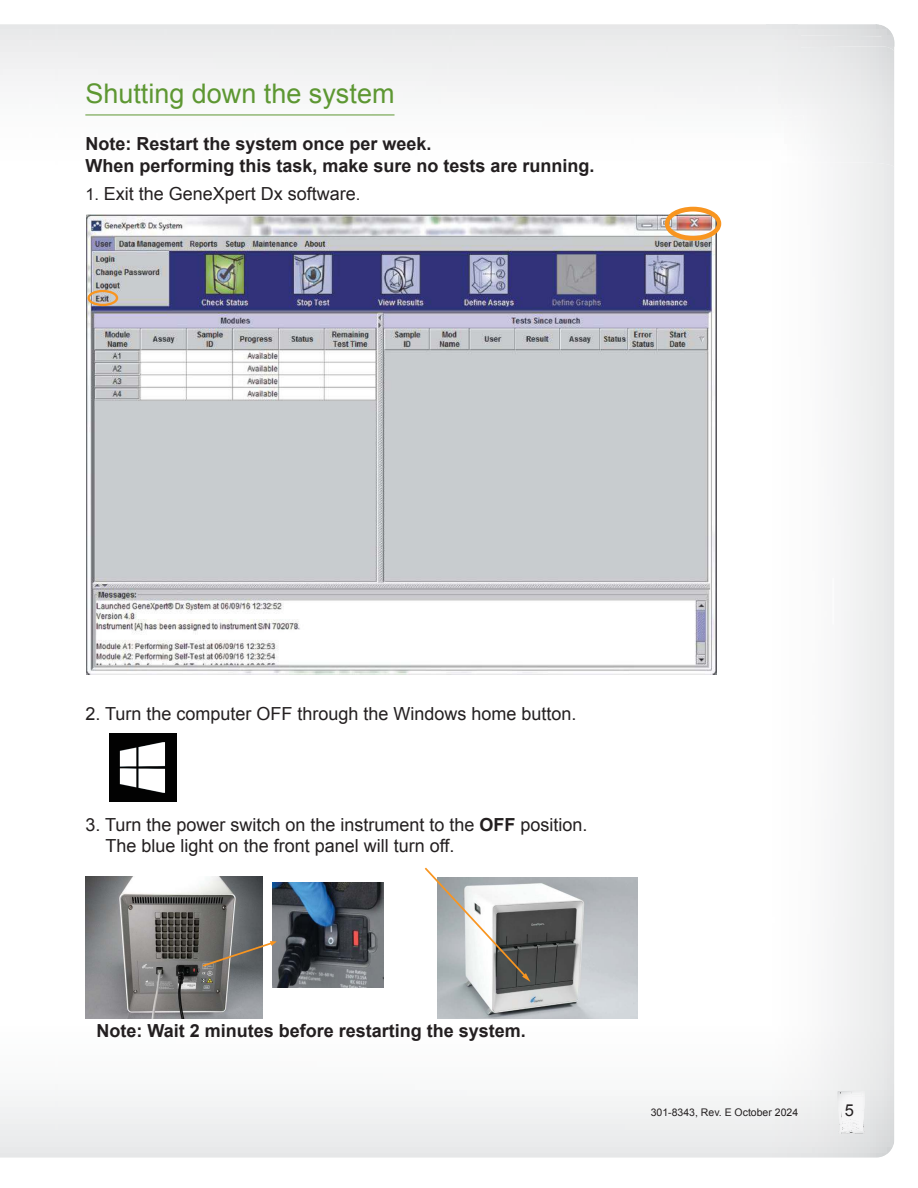
<style>
.page{position:relative;width:918px;height:1188px;background:#fff}
.page>*{position:absolute;margin:0;border:0;box-sizing:border-box;transform-origin:0 0}
.t1{font:27px "Arial";color:#5d9732}
.t2{font:18px/21px "Arial";color:#231f20}
.t3{font:700 18px/21.6px "Arial";color:#231f20}
.t4{font:16.5px "Arial";color:#231f20}
.t5{font:10.5px "Arial";color:#231f20}
.s1{font-size:16.5px}
.s2{font-weight:700}
</style>
<div class="page">
<hr style="left:85px;top:115px;width:310px;height:1px;background:#5d9732">
<img style="left:87px;top:215px;width:629px;height:459px">
<div style="left:88px;top:290px;width:30px;height:16px;border:2px solid #f89520;border-radius:50%"></div>
<div style="left:665px;top:207px;width:56px;height:34px;border:5px solid #f89520;border-radius:50%"></div>
<img style="left:437px;top:878px;width:200px;height:140px">
<svg style="left:424px;top:867px;width:106px;height:115px"></svg>
<img style="left:272px;top:883px;width:111px;height:104px">
<img style="left:85px;top:877px;width:177px;height:141px">
<svg style="left:196px;top:941px;width:81px;height:29px;background:#807c76"></svg>
<img style="left:109px;top:734px;width:68px;height:67px">
<img style="left:837px;top:1111px;width:1px;height:23px">
<img style="left:837px;top:1091px;width:1px;height:20px">
<img style="left:838px;top:1091px;width:27px;height:43px">
<svg style="left:841px;top:1091px;width:10px;height:5px"></svg>
<img style="left:851px;top:1091px;width:14px;height:5px">
<h1 class="t1" style="left:85px;top:83px;width:311px">Shutting down the system</h1>
<p class="t3" style="left:85px;top:135px;width:511px">Note: Restart the system once per week.<br>When performing this task, make sure no tests are running.</p>
<p class="t2" style="left:85px;top:184px;width:277px"><span class="s1">1.</span> Exit the GeneXpert Dx software<span class="s1">.</span></p>
<p class="t2" style="left:85px;top:703px;width:493px">2. Turn the computer OFF through the Windows home button.</p>
<p class="t2" style="left:106px;top:814px;width:483px;text-indent:-20px">3. Turn the power switch on the instrument to the <span class="s2">OFF</span> position.<br>The blue light on the front panel will turn off.</p>
<p class="t3" style="left:97px;top:1021px;width:431px">Note: Wait 2 minutes before restarting the system.</p>
<p class="t5" style="left:651px;top:1105px;width:149px">301-8343, Rev. E October 2024</p>
<p class="t4" style="left:845px;top:1099px;width:11px">5</p>
</div>
